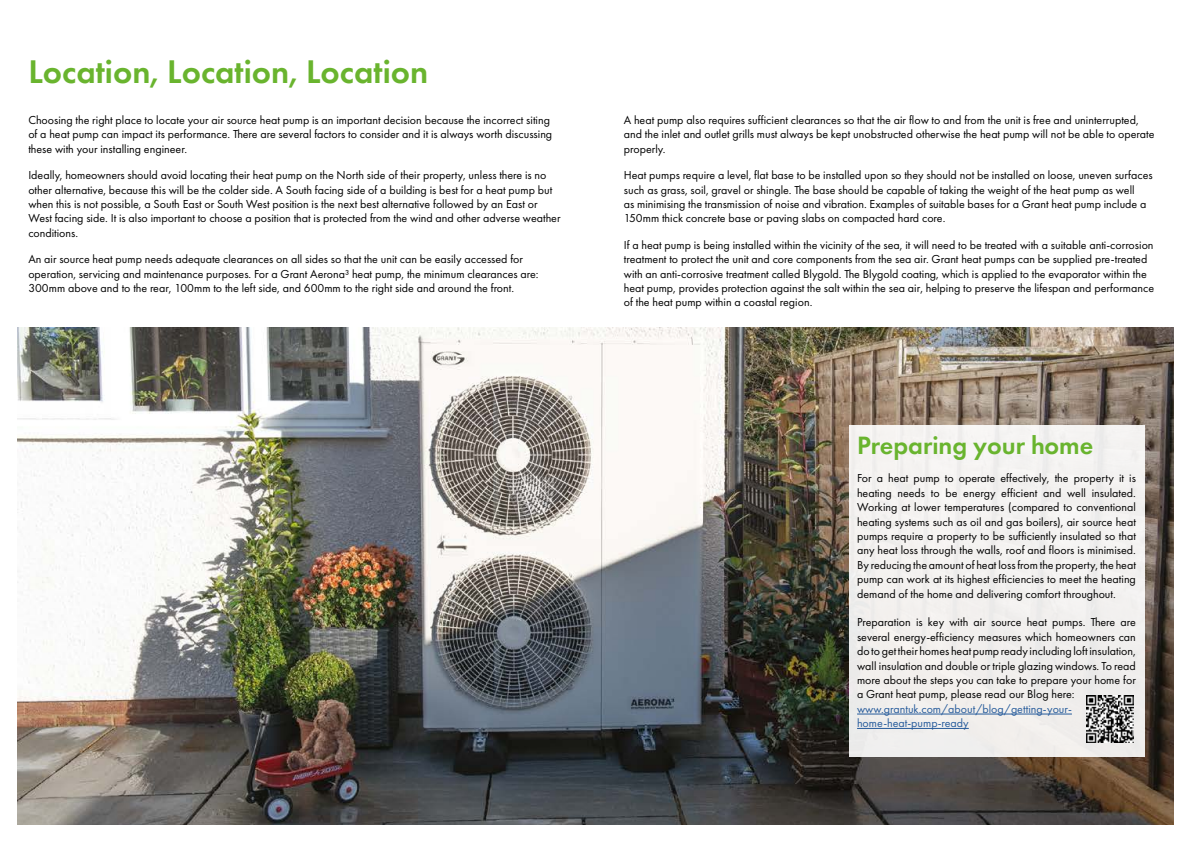
<style>
.page{position:relative;width:1191px;height:842px;background:#fff}
.page>*{position:absolute;margin:0;border:0;box-sizing:border-box;transform-origin:0 0}
.t1{font:600 34px "Futura PT";color:#69b42e}
.t2{font:600 26px "Futura PT";color:#69b42e}
.t3{font:12px/14.4px "Futura PT";color:#000}
.t4{font:12px/14.4px "Futura PT";color:#265b9b}
</style>
<div class="page">
<img style="left:17px;top:327px;width:1157px;height:498px">
<div style="left:848px;top:425px;width:296px;height:331px;background:#f2f0ee"></div>
<hr style="left:857px;top:714px;width:215px;height:1px;background:#265b9b">
<hr style="left:857px;top:728px;width:111px;height:1px;background:#265b9b">
<img style="left:1087px;top:696px;width:46px;height:46px">
<h1 class="t1" style="left:28px;top:57px;width:401px">Location, Location, Location</h1>
<p class="t3" style="left:28px;top:114px;width:525px">Choosing the right place to locate your air source heat pump is an important decision because the incorrect siting of a heat pump can impact its performance. There are several factors to consider and it is always worth discussing these with your installing engineer.</p>
<p class="t3" style="left:28px;top:169px;width:534px">Ideally, homeowners should avoid locating their heat pump on the North side of their property, unless there is no other alternative, because this will be the colder side. A South facing side of a building is best for a heat pump but when this is not possible, a South East or South West position is the next best alternative followed by an East or West facing side. It is also important to choose a position that is protected from the wind and other adverse weather conditions.</p>
<p class="t3" style="left:28px;top:253px;width:512px">An air source heat pump needs adequate clearances on all sides so that the unit can be easily accessed for operation, servicing and maintenance purposes. For a Grant Aerona³ heat pump, the minimum clearances are:<br>300mm above and to the rear, 100mm to the left side, and 600mm to the right side and around the front.</p>
<p class="t3" style="left:624px;top:114px;width:532px">A heat pump also requires sufficient clearances so that the air flow to and from the unit is free and uninterrupted, and the inlet and outlet grills must always be kept unobstructed otherwise the heat pump will not be able to operate properly.</p>
<p class="t3" style="left:624px;top:169px;width:530px">Heat pumps require a level, flat base to be installed upon so they should not be installed on loose, uneven surfaces such as grass, soil, gravel or shingle. The base should be capable of taking the weight of the heat pump as well<br>as minimising the transmission of noise and vibration. Examples of suitable bases for a Grant heat pump include a 150mm thick concrete base or paving slabs on compacted hard core.</p>
<p class="t3" style="left:624px;top:238px;width:532px">If a heat pump is being installed within the vicinity of the sea, it will need to be treated with a suitable anti-corrosion treatment to protect the unit and core components from the sea air. Grant heat pumps can be supplied pre-treated with an anti-corrosive treatment called Blygold. The Blygold coating, which is applied to the evaporator within the heat pump, provides protection against the salt within the sea air, helping to preserve the lifespan and performance of the heat pump within a coastal region.</p>
<h2 class="t2" style="left:857px;top:434px;width:238px">Preparing your home</h2>
<p class="t3" style="left:857px;top:472px;width:280px;text-align:justify">For a heat pump to operate effectively, the property it is heating needs to be energy efficient and well insulated.<br>Working at lower temperatures (compared to conventional heating systems such as oil and gas boilers), air source heat pumps require a property to be sufficiently insulated so that any heat loss through the walls, roof and floors is minimised.<br>By reducing the amount of heat loss from the property, the heat pump can work at its highest efficiencies to meet the heating demand of the home and delivering comfort throughout.</p>
<p class="t3" style="left:857px;top:616px;width:280px;text-align:justify">Preparation is key with air source heat pumps. There are several energy-efficiency measures which homeowners can do to get their homes heat pump ready including loft insulation, wall insulation and double or triple glazing windows. To read more about the steps you can take to prepare your home for a Grant heat pump, please read our Blog here:</p>
<p class="t4" style="left:857px;top:702px;width:216px">www.grantuk.com/about/blog/getting-your&shy;home-heat-pump-ready</p>
</div>
